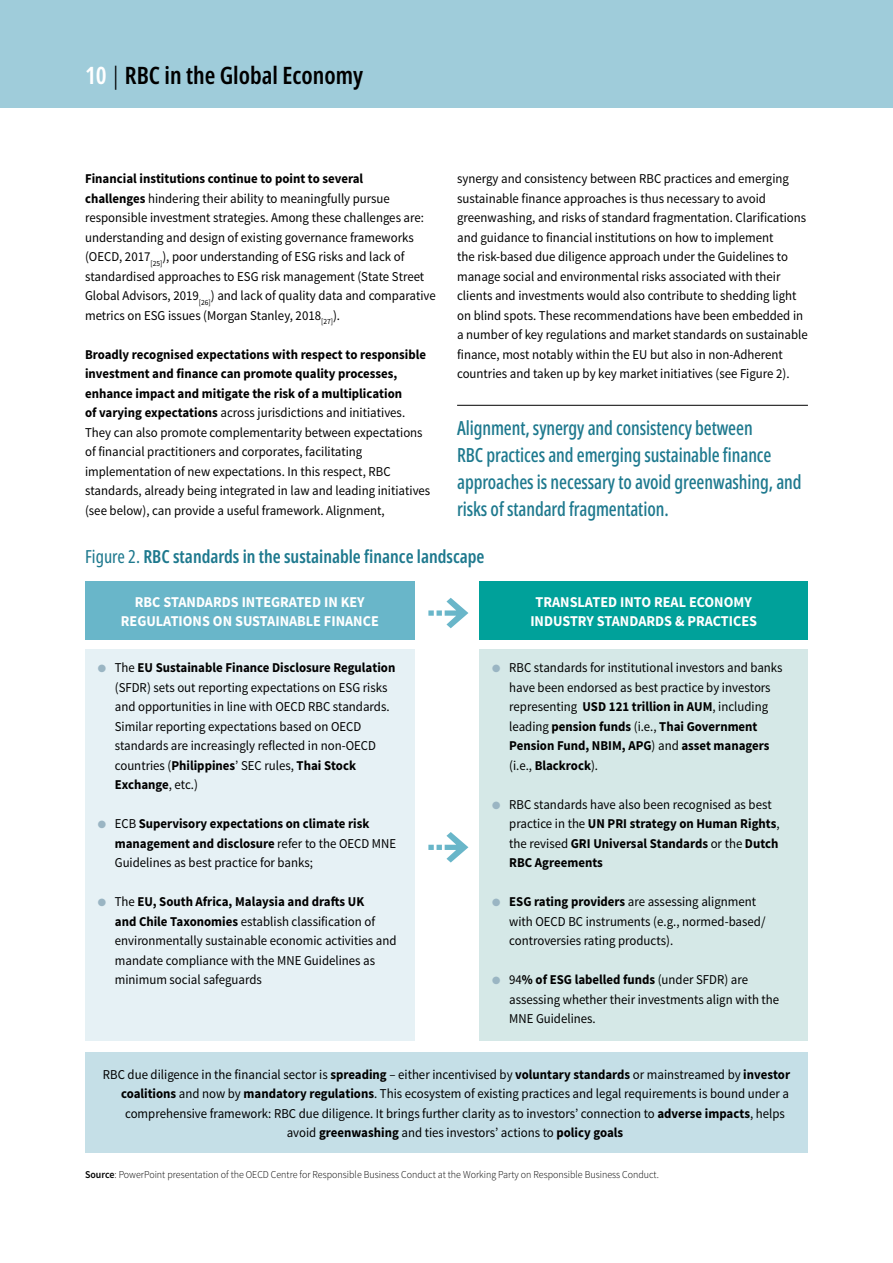
<style>
.page{position:relative;width:893px;height:1263px;background:#fff}
.page>*{position:absolute;margin:0;border:0;box-sizing:border-box;transform-origin:0 0}
.t1{font:42.6px "Officina Display ITC Arrows";color:#69b6c9;scale:1.2 1}
.t2{font:600 extra-condensed 24px "Noto Sans";color:#000}
.t3{font:500 extra-condensed 19.5px/27px "Noto Sans";letter-spacing:-.005em;color:#1e798e;scale:.95 1}
.t4{font:600 extra-condensed 18px "Noto Sans";color:#1e798e}
.t5{font:700 15px/19.5px "Source Sans Pro";color:#fff;text-align:center;scale:.95 1}
.t6{font:13.5px/19.5px "Source Sans Pro";color:#000;scale:.95 1}
.t7{font:700 13.5px/19.5px "Source Sans Pro";color:#000;scale:.95 1}
.t8{font:300 10.5px "Source Sans Pro";color:#000;scale:.95 1}
.s1{color:#fff}
.s2{font-weight:300}
.s3{font-weight:700}
.s4{font-weight:400}
.s5{color:#9ab5c3}
.s6{font-weight:600}
</style>
<div class="page">
<div style="left:0;top:0;width:893px;height:107px;background:#9fccda"></div>
<div style="left:85px;top:582px;width:330px;height:58px;background:#69b6c9"></div>
<div style="left:479px;top:582px;width:329px;height:58px;background:#00a19a"></div>
<div style="left:85px;top:649px;width:330px;height:392px;background:#e6f1f5"></div>
<div style="left:479px;top:649px;width:329px;height:392px;background:#d5e8e7"></div>
<div style="left:85px;top:1052px;width:723px;height:101px;background:#c5dfe7"></div>
<hr style="left:457px;top:405px;width:351px;height:1px;background:#000">
<h2 class="t2" style="left:85px;top:58px;width:279px"><span class="s1">10</span> <span class="s2">|</span> RBC in the Global Economy</h2>
<p class="t6" style="left:85px;top:169px;width:371px"><span class="s3">Financial institutions continue to point to several<br>challenges</span> hindering their ability to meaningfully pursue responsible investment strategies. Among these challenges are: understanding and design of existing governance frameworks (OECD, 2017<sub>[25]</sub>), poor understanding of ESG risks and lack of standardised approaches to ESG risk management (State Street Global Advisors, 2019<sub>[26]</sub>) and lack of quality data and comparative metrics on ESG issues (Morgan Stanley, 2018<sub>[27]</sub>).</p>
<p class="t6" style="left:85px;top:345px;width:365px"><span class="s3">Broadly recognised expectations with respect to responsible investment and finance can promote quality processes, enhance impact and mitigate the risk of a multiplication<br>of varying expectations</span> across jurisdictions and initiatives.<br>They can also promote complementarity between expectations of financial practitioners and corporates, facilitating implementation of new expectations. In this respect, RBC standards, already being integrated in law and leading initiatives (see below), can provide a useful framework. Alignment,</p>
<p class="t6" style="left:457px;top:169px;width:371px">synergy and consistency between RBC practices and emerging sustainable finance approaches is thus necessary to avoid greenwashing, and risks of standard fragmentation. Clarifications and guidance to financial institutions on how to implement<br>the risk-based due diligence approach under the Guidelines to manage social and environmental risks associated with their clients and investments would also contribute to shedding light on blind spots. These recommendations have been embedded in a number of key regulations and market standards on sustainable finance, most notably within the EU but also in non-Adherent countries and taken up by key market initiatives (see Figure 2).</p>
<h3 class="t3" style="left:457px;top:414px;width:364px">Alignment, synergy and consistency between<br>RBC practices and emerging sustainable finance approaches is necessary to avoid greenwashing, and risks of standard fragmentation.</h3>
<h3 class="t4" style="left:85px;top:543px;width:401px"><span class="s4">Figure 2.</span> RBC standards in the sustainable finance landscape</h3>
<p class="t5" style="left:121px;top:593px;width:273px">RBC STANDARDS INTEGRATED IN KEY<br>REGULATIONS ON SUSTAINABLE FINANCE</p>
<p class="t5" style="left:530px;top:593px;width:240px">TRANSLATED INTO REAL ECONOMY<br>INDUSTRY STANDARDS &amp; PRACTICES</p>
<p class="t6" style="left:115px;top:658px;width:297px;text-indent:-17px"><span class="s5">●</span> The <span class="s3">EU Sustainable Finance Disclosure Regulation </span>(SFDR) sets out reporting expectations on ESG risks and opportunities in line with OECD RBC standards.<br>Similar reporting expectations based on OECD standards are increasingly reflected in non-OECD countries (<span class="s3">Philippines</span>’ SEC rules, <span class="s3">Thai Stock Exchange</span>, etc.)</p>
<p class="t7" style="left:115px;top:815px;width:298px;text-indent:-17px"><span class="s5">●</span> <span class="s4">ECB</span> Supervisory expectations on climate risk management and disclosure <span class="s4">refer to the OECD MNE<br>Guidelines as best practice for banks;</span></p>
<p class="t6" style="left:115px;top:892px;width:298px;text-indent:-17px"><span class="s5">●</span> The <span class="s3">EU, South Africa, Malaysia and drafts UK<br>and Chile Taxonomies</span> establish classification of environmentally sustainable economic activities and mandate compliance with the MNE Guidelines as minimum social safeguards</p>
<h1 class="t1" style="left:426px;top:594px;width:39px">U</h1>
<p class="t6" style="left:509px;top:658px;width:289px;text-indent:-17px"><span class="s5">●</span> RBC standards for institutional investors and banks have been endorsed as best practice by investors representing <span class="s3">USD 121 trillion in AUM</span>, including leading <span class="s3">pension funds</span> (i.e., <span class="s3">Thai Government Pension Fund, NBIM, APG</span>) and <span class="s3">asset managers </span>(i.e., <span class="s3">Blackrock</span>).</p>
<p class="t6" style="left:509px;top:795px;width:286px;text-indent:-17px"><span class="s5">●</span> RBC standards have also been recognised as best practice in the <span class="s3">UN PRI strategy on Human Rights</span>, the revised <span class="s3">GRI Universal Standards</span> or the <span class="s3">Dutch RBC Agreements</span></p>
<p class="t6" style="left:509px;top:892px;width:271px;text-indent:-17px"><span class="s5">●</span> <span class="s3">ESG rating providers</span> are assessing alignment with OECD BC instruments (e.g., normed-based/ controversies rating products).</p>
<p class="t6" style="left:509px;top:970px;width:286px;text-indent:-17px"><span class="s5">●</span> 94<span class="s3">% of ESG labelled funds</span> (under SFDR) are assessing whether their investments align with the<br>MNE Guidelines.</p>
<h1 class="t1" style="left:426px;top:828px;width:39px">U</h1>
<p class="t6" style="left:103px;top:1065px;width:725px">RBC due diligence in the financial sector is <span class="s3">spreading</span> – either incentivised by <span class="s3">voluntary standards</span> or mainstreamed by <span class="s3">investor</span></p>
<p class="t6" style="left:121px;top:1084px;width:704px"><span class="s3">coalitions</span> and now by <span class="s3">mandatory regulations</span>. This ecosystem of existing practices and legal requirements is bound under a</p>
<p class="t6" style="left:125px;top:1104px;width:696px">comprehensive framework: RBC due diligence. It brings further clarity as to investors’ connection to <span class="s3">adverse impacts</span>, helps</p>
<p class="t6" style="left:287px;top:1123px;width:356px">avoid <span class="s3">greenwashing</span> and ties investors’ actions to <span class="s3">policy goals</span></p>
<p class="t8" style="left:85px;top:1168px;width:606px"><span class="s6">Source</span>: PowerPoint presentation of the OECD Centre for Responsible Business Conduct at the Working Party on Responsible Business Conduct.</p>
</div>
